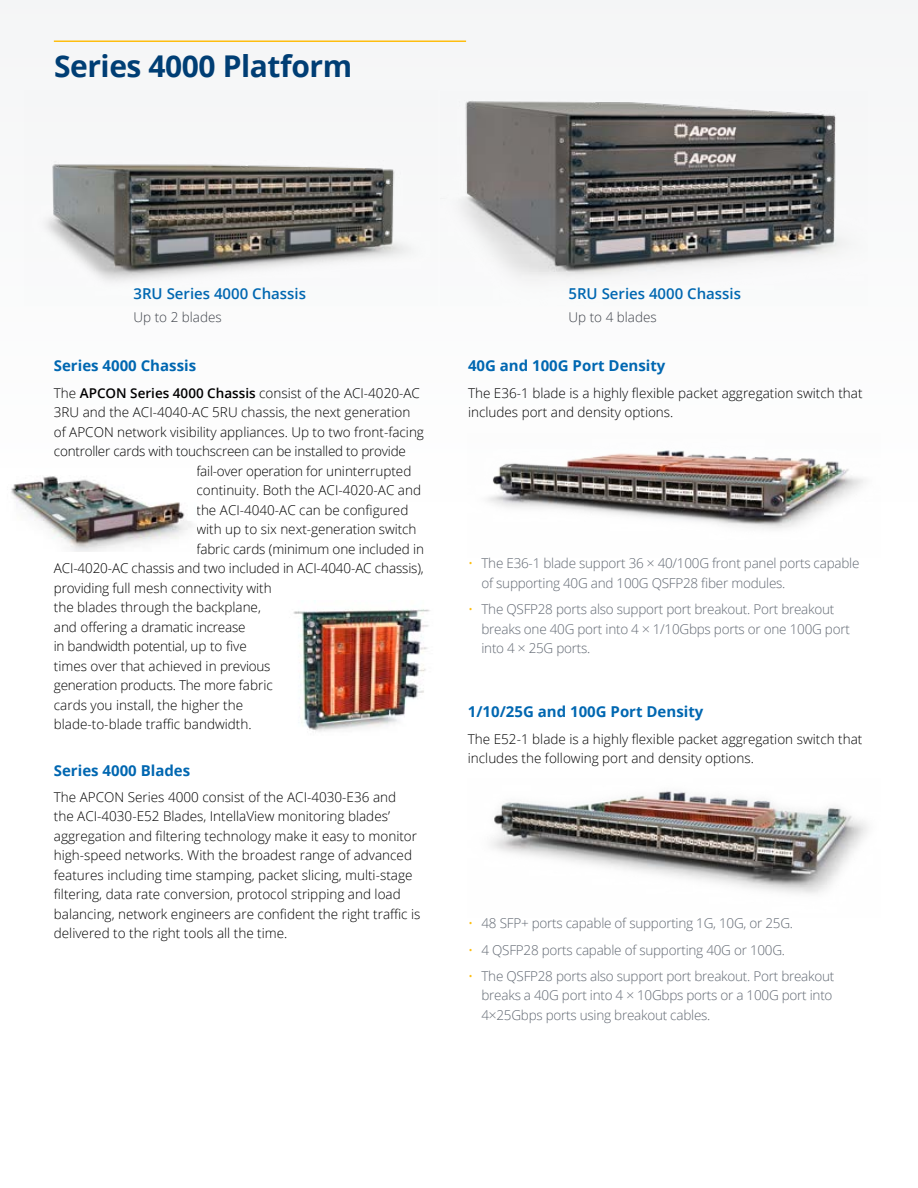
<style>
.page{position:relative;width:918px;height:1188px;background:#fff}
.page>*{position:absolute;margin:0;border:0;box-sizing:border-box;transform-origin:0 0}
.t1{font:700 30px "Open Sans";letter-spacing:-.015em;color:#003e74}
.t2{font:700 15px "Open Sans";color:#0067b1}
.t3{font:600 15px "Open Sans";color:#0067b1}
.t4{font:300 13.5px/19.5px "Open Sans";color:#000}
.t5{font:300 13.5px/19.5px "Open Sans";letter-spacing:-.02em;color:#616872}
.t6{font:300 13.5px "Open Sans";letter-spacing:-.02em;color:#000}
.t7{font:300 13.5px "Open Sans";color:#3d4149}
.s1{font-weight:600}
.s2{color:#febe10}
</style>
<div class="page">
<div style="left:0;top:0;width:918px;height:504px;background:#f4f5f6"></div>
<img style="left:461px;top:100px;width:382px;height:178px">
<img style="left:46px;top:161px;width:363px;height:121px">
<img style="left:489px;top:450px;width:374px;height:79px">
<img style="left:491px;top:791px;width:377px;height:103px">
<img style="left:293px;top:609px;width:137px;height:123px">
<img style="left:11px;top:476px;width:181px;height:75px">
<hr style="left:54px;top:40px;width:412px;height:2px;background:#febe10">
<h1 class="t1" style="left:54px;top:45px;width:300px">Series 4000 Platform</h1>
<p class="t3" style="left:134px;top:284px;width:174px">3RU Series 4000 Chassis</p>
<p class="t7" style="left:134px;top:308px;width:90px">Up to 2 blades</p>
<p class="t2" style="left:54px;top:355px;width:144px">Series 4000 Chassis</p>
<p class="t4" style="left:54px;top:383px;width:368px">The <span class="s1">APCON Series 4000 Chassis</span> consist of the ACI-4020-AC</p>
<p class="t4" style="left:54px;top:402px;width:358px">3RU and the ACI-4040-AC 5RU chassis, the next generation</p>
<p class="t4" style="left:54px;top:422px;width:372px">of APCON network visibility appliances. Up to two front-facing</p>
<p class="t6" style="left:54px;top:442px;width:354px">controller cards with touchscreen can be installed to provide</p>
<p class="t6" style="left:196px;top:462px;width:216px">fail-over operation for uninterrupted</p>
<p class="t4" style="left:196px;top:480px;width:226px">continuity. Both the ACI-4020-AC and</p>
<p class="t4" style="left:196px;top:500px;width:213px">the ACI-4040-AC can be configured</p>
<p class="t4" style="left:196px;top:519px;width:221px">with up to six next-generation switch</p>
<p class="t4" style="left:196px;top:539px;width:229px">fabric cards (minimum one included in</p>
<p class="t4" style="left:54px;top:558px;width:372px">ACI-4020-AC chassis and two included in ACI-4040-AC chassis),</p>
<p class="t4" style="left:54px;top:578px;width:219px">providing full mesh connectivity with</p>
<p class="t4" style="left:54px;top:597px;width:209px">the blades through the backplane,</p>
<p class="t6" style="left:54px;top:618px;width:193px">and offering a dramatic increase</p>
<p class="t6" style="left:54px;top:637px;width:194px">in bandwidth potential, up to five</p>
<p class="t4" style="left:54px;top:656px;width:218px">times over that achieved in previous</p>
<p class="t6" style="left:54px;top:676px;width:220px">generation products. The more fabric</p>
<p class="t4" style="left:54px;top:695px;width:191px">cards you install, the higher the</p>
<p class="t4" style="left:54px;top:714px;width:199px">blade-to-blade traffic bandwidth.</p>
<p class="t2" style="left:54px;top:760px;width:138px">Series 4000 Blades</p>
<p class="t4" style="left:54px;top:787px;width:368px">The APCON Series 4000 consist of the ACI-4030-E36 and<br>the ACI-4030-E52 Blades, IntellaView monitoring blades’ aggregation and filtering technology make it easy to monitor high-speed networks. With the broadest range of advanced features including time stamping, packet slicing, multi-stage filtering, data rate conversion, protocol stripping and load balancing, network engineers are confident the right traffic is delivered to the right tools all the time.</p>
<p class="t3" style="left:568px;top:284px;width:174px">5RU Series 4000 Chassis</p>
<p class="t7" style="left:568px;top:308px;width:90px">Up to 4 blades</p>
<p class="t2" style="left:468px;top:355px;width:199px">40G and 100G Port Density</p>
<p class="t4" style="left:468px;top:383px;width:396px">The E36-1 blade is a highly flexible packet aggregation switch that includes port and density options.</p>
<p class="t5" style="left:482px;top:553px;width:379px;text-indent:-14px"><span class="s2">•</span> The E36-1 blade support 36 × 40/100G front panel ports capable of supporting 40G and 100G QSFP28 fiber modules.</p>
<p class="t5" style="left:482px;top:599px;width:370px;text-indent:-14px"><span class="s2">•</span> The QSFP28 ports also support port breakout. Port breakout breaks one 40G port into 4 × 1/10Gbps ports or one 100G port into 4 × 25G ports.</p>
<p class="t2" style="left:468px;top:701px;width:237px">1/10/25G and 100G Port Density</p>
<p class="t4" style="left:468px;top:729px;width:396px">The E52-1 blade is a highly flexible packet aggregation switch that includes the following port and density options.</p>
<p class="t5" style="left:468px;top:913px;width:327px"><span class="s2">•</span> 48 SFP+ ports capable of supporting 1G, 10G, or 25G.</p>
<p class="t5" style="left:468px;top:940px;width:319px"><span class="s2">•</span> 4 QSFP28 ports capable of supporting 40G or 100G.</p>
<p class="t5" style="left:482px;top:966px;width:354px;text-indent:-14px"><span class="s2">•</span> The QSFP28 ports also support port breakout. Port breakout breaks a 40G port into 4 × 10Gbps ports or a 100G port into<br>4×25Gbps ports using breakout cables.</p>
</div>
